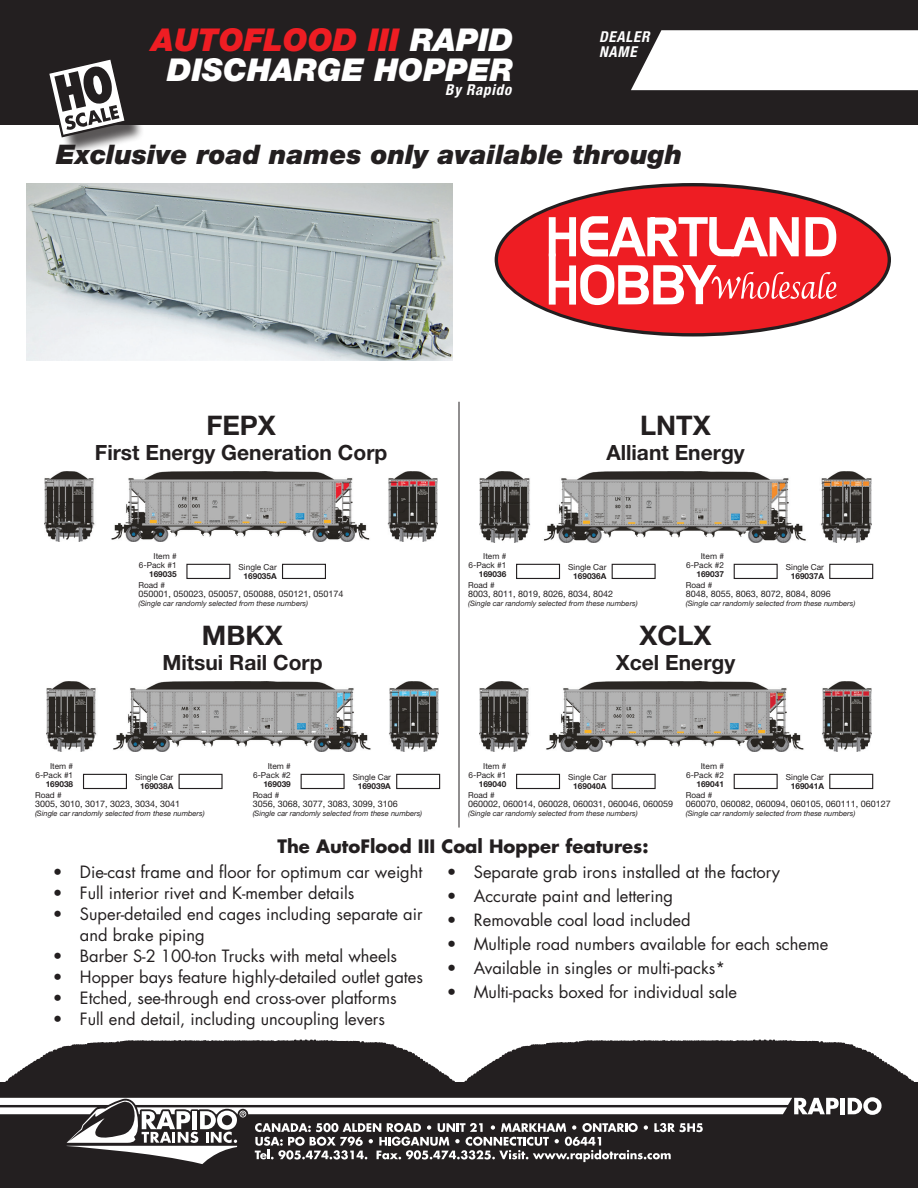
<style>
.page{position:relative;width:918px;height:1188px;background:#fff}
.page>*{position:absolute;margin:0;border:0;box-sizing:border-box;transform-origin:0 0}
.t1{font:italic 900 31.5px/30px "Helvetica Neue LT Pro";color:#fff;text-align:center}
.t2{font:italic 900 27px "Helvetica Neue LT Pro";color:#231f20}
.t3{font:700 27px "Helvetica Neue LT Pro";color:#231f20}
.t4{font:700 21px "Helvetica Neue LT Pro";color:#231f20}
.t5{font:700 18px "Futura Std";color:#231f20}
.t6{font:16.5px/21px "Futura Std";color:#231f20}
.t7{font:italic 700 condensed 15px/15px "Helvetica Neue LT Pro";letter-spacing:.05em;color:#fff}
.t8{font:9px "Helvetica Neue LT Pro";color:#231f20}
.t9{font:8.25px/9px "Helvetica Neue LT Pro";color:#231f20;text-align:right}
.t10{font:700 8.25px "Helvetica Neue LT Pro";color:#231f20}
.t11{font:italic 7.5px "Helvetica Neue LT Pro";color:#231f20}
.s1{color:#ee1d23}
</style>
<div class="page">
<svg style="left:0;top:1040px;width:918px;height:43px"></svg>
<div style="left:0;top:0;width:918px;height:124px;background:#231f20"></div>
<div style="left:50px;top:60px;width:95px;height:96px;background:#231f20;opacity:.75"></div>
<svg style="left:47px;top:59px;width:80px;height:78px"></svg>
<div style="left:631px;top:30px;width:287px;height:60px;background:#fff"></div>
<img style="left:45px;top:471px;width:392px;height:71px">
<img style="left:479px;top:471px;width:393px;height:72px">
<img style="left:479px;top:681px;width:393px;height:71px">
<img style="left:46px;top:681px;width:393px;height:71px">
<div style="left:0;top:1083px;width:918px;height:105px;background:#231f20"></div>
<hr style="left:841px;top:1098px;width:4px;height:16px;background:#fff">
<svg style="left:848px;top:1097px;width:34px;height:18px"></svg>
<svg style="left:0;top:1097px;width:839px;height:67px"></svg>
<div style="left:186px;top:564px;width:44px;height:15px;border:1px solid #231f20"></div>
<div style="left:282px;top:564px;width:44px;height:15px;border:1px solid #231f20"></div>
<div style="left:516px;top:564px;width:44px;height:15px;border:1px solid #231f20"></div>
<div style="left:612px;top:564px;width:44px;height:15px;border:1px solid #231f20"></div>
<div style="left:516px;top:774px;width:44px;height:15px;border:1px solid #231f20"></div>
<div style="left:612px;top:774px;width:44px;height:15px;border:1px solid #231f20"></div>
<div style="left:83px;top:774px;width:44px;height:15px;border:1px solid #231f20"></div>
<div style="left:179px;top:774px;width:44px;height:15px;border:1px solid #231f20"></div>
<div style="left:734px;top:564px;width:44px;height:15px;border:1px solid #231f20"></div>
<div style="left:829px;top:564px;width:44px;height:15px;border:1px solid #231f20"></div>
<div style="left:734px;top:774px;width:44px;height:15px;border:1px solid #231f20"></div>
<div style="left:829px;top:774px;width:44px;height:15px;border:1px solid #231f20"></div>
<div style="left:301px;top:774px;width:44px;height:15px;border:1px solid #231f20"></div>
<div style="left:396px;top:774px;width:44px;height:15px;border:1px solid #231f20"></div>
<hr style="left:459px;top:402px;width:1px;height:426px;background:#231f20">
<svg style="left:495px;top:183px;width:396px;height:154px;background:#393031"></svg>
<div style="left:498px;top:186px;width:390px;height:147px;background:#ee1d23;border-radius:50%"></div>
<svg style="left:549px;top:216px;width:288px;height:89px"></svg>
<img style="left:27px;top:183px;width:426px;height:177px">
<h1 class="t1" style="left:152px;top:24px;width:363px"><span class="s1">AUTOFLOOD III</span> RAPID<br>DISCHARGE HOPPER</h1>
<p class="t7" style="left:445px;top:83px;width:67px">By Rapido</p>
<p class="t7" style="left:599px;top:30px;width:52px">DEALER<br>NAME</p>
<h2 class="t2" style="left:56px;top:138px;width:628px">Exclusive road names only available through</h2>
<h2 class="t3" style="left:206px;top:409px;width:71px">FEPX</h2>
<p class="t4" style="left:95px;top:440px;width:294px">First Energy Generation Corp</p>
<p class="t9" style="left:139px;top:551px;width:39px">Item #<br>6-Pack #1</p>
<p class="t10" style="left:149px;top:569px;width:29px">169035</p>
<p class="t9" style="left:138px;top:581px;width:28px">Road #</p>
<p class="t8" style="left:138px;top:589px;width:207px">050001, 050023, 050057, 050088, 050121, 050174</p>
<p class="t11" style="left:138px;top:599px;width:171px">(Single car randomly selected from these numbers)</p>
<p class="t9" style="left:239px;top:562px;width:40px">Single Car</p>
<p class="t10" style="left:244px;top:571px;width:35px">169035A</p>
<h2 class="t3" style="left:202px;top:619px;width:83px">MBKX</h2>
<p class="t4" style="left:162px;top:650px;width:162px">Mitsui Rail Corp</p>
<p class="t9" style="left:35px;top:761px;width:39px">Item #<br>6-Pack #1</p>
<p class="t10" style="left:46px;top:779px;width:29px">169038</p>
<p class="t9" style="left:35px;top:791px;width:28px">Road #</p>
<p class="t8" style="left:35px;top:799px;width:147px">3005, 3010, 3017, 3023, 3034, 3041</p>
<p class="t11" style="left:35px;top:809px;width:171px">(Single car randomly selected from these numbers)</p>
<p class="t9" style="left:135px;top:772px;width:40px">Single Car</p>
<p class="t10" style="left:140px;top:781px;width:35px">169038A</p>
<p class="t9" style="left:253px;top:761px;width:39px">Item #<br>6-Pack #2</p>
<p class="t10" style="left:263px;top:779px;width:29px">169039</p>
<p class="t9" style="left:253px;top:791px;width:28px">Road #</p>
<p class="t8" style="left:253px;top:799px;width:147px">3056, 3068, 3077, 3083, 3099, 3106</p>
<p class="t11" style="left:253px;top:809px;width:171px">(Single car randomly selected from these numbers)</p>
<p class="t9" style="left:353px;top:772px;width:40px">Single Car</p>
<p class="t10" style="left:358px;top:781px;width:35px">169039A</p>
<h2 class="t3" style="left:640px;top:409px;width:72px">LNTX</h2>
<p class="t4" style="left:606px;top:440px;width:140px">Alliant Energy</p>
<p class="t9" style="left:469px;top:551px;width:39px">Item #<br>6-Pack #1</p>
<p class="t10" style="left:479px;top:569px;width:29px">169036</p>
<p class="t9" style="left:468px;top:581px;width:28px">Road #</p>
<p class="t8" style="left:468px;top:589px;width:147px">8003, 8011, 8019, 8026, 8034, 8042</p>
<p class="t11" style="left:468px;top:599px;width:171px">(Single car randomly selected from these numbers)</p>
<p class="t9" style="left:568px;top:562px;width:40px">Single Car</p>
<p class="t10" style="left:573px;top:571px;width:35px">169036A</p>
<p class="t9" style="left:686px;top:551px;width:39px">Item #<br>6-Pack #2</p>
<p class="t10" style="left:696px;top:569px;width:29px">169037</p>
<p class="t9" style="left:686px;top:581px;width:28px">Road #</p>
<p class="t8" style="left:686px;top:589px;width:147px">8048, 8055, 8063, 8072, 8084, 8096</p>
<p class="t11" style="left:686px;top:599px;width:171px">(Single car randomly selected from these numbers)</p>
<p class="t9" style="left:786px;top:562px;width:40px">Single Car</p>
<p class="t10" style="left:791px;top:571px;width:35px">169037A</p>
<h2 class="t3" style="left:640px;top:619px;width:74px">XCLX</h2>
<p class="t4" style="left:616px;top:650px;width:121px">Xcel Energy</p>
<p class="t9" style="left:469px;top:761px;width:39px">Item #<br>6-Pack #1</p>
<p class="t10" style="left:479px;top:779px;width:29px">169040</p>
<p class="t9" style="left:468px;top:791px;width:28px">Road #</p>
<p class="t8" style="left:468px;top:799px;width:207px">060002, 060014, 060028, 060031, 060046, 060059</p>
<p class="t11" style="left:468px;top:809px;width:171px">(Single car randomly selected from these numbers)</p>
<p class="t9" style="left:568px;top:772px;width:40px">Single Car</p>
<p class="t10" style="left:573px;top:781px;width:35px">169040A</p>
<p class="t9" style="left:686px;top:761px;width:39px">Item #<br>6-Pack #2</p>
<p class="t10" style="left:696px;top:779px;width:29px">169041</p>
<p class="t9" style="left:686px;top:791px;width:28px">Road #</p>
<p class="t8" style="left:686px;top:799px;width:207px">060070, 060082, 060094, 060105, 060111, 060127</p>
<p class="t11" style="left:686px;top:809px;width:171px">(Single car randomly selected from these numbers)</p>
<p class="t9" style="left:786px;top:772px;width:40px">Single Car</p>
<p class="t10" style="left:791px;top:781px;width:35px">169041A</p>
<p class="t5" style="left:277px;top:834px;width:373px">The AutoFlood III Coal Hopper features:</p>
<p class="t6" style="left:53px;top:862px;width:371px">• Die-cast frame and floor for optimum car weight</p>
<p class="t6" style="left:53px;top:883px;width:303px">• Full interior rivet and K-member details</p>
<p class="t6" style="left:80px;top:904px;width:344px;text-indent:-27px">• Super-detailed end cages including separate air and brake piping</p>
<p class="t6" style="left:53px;top:946px;width:346px">• Barber S-2 100-ton Trucks with metal wheels</p>
<p class="t6" style="left:53px;top:967px;width:372px">• Hopper bays feature highly-detailed outlet gates</p>
<p class="t6" style="left:53px;top:988px;width:345px">• Etched, see-through end cross-over platforms</p>
<p class="t6" style="left:53px;top:1009px;width:334px">• Full end detail, including uncoupling levers</p>
<p class="t6" style="left:447px;top:862px;width:335px">• Separate grab irons installed at the factory</p>
<p class="t6" style="left:447px;top:886px;width:228px">• Accurate paint and lettering</p>
<p class="t6" style="left:447px;top:910px;width:245px">• Removable coal load included</p>
<p class="t6" style="left:447px;top:934px;width:383px">• Multiple road numbers available for each scheme</p>
<p class="t6" style="left:447px;top:958px;width:280px">• Available in singles or multi-packs*</p>
<p class="t6" style="left:447px;top:982px;width:292px">• Multi-packs boxed for individual sale</p>
</div>
